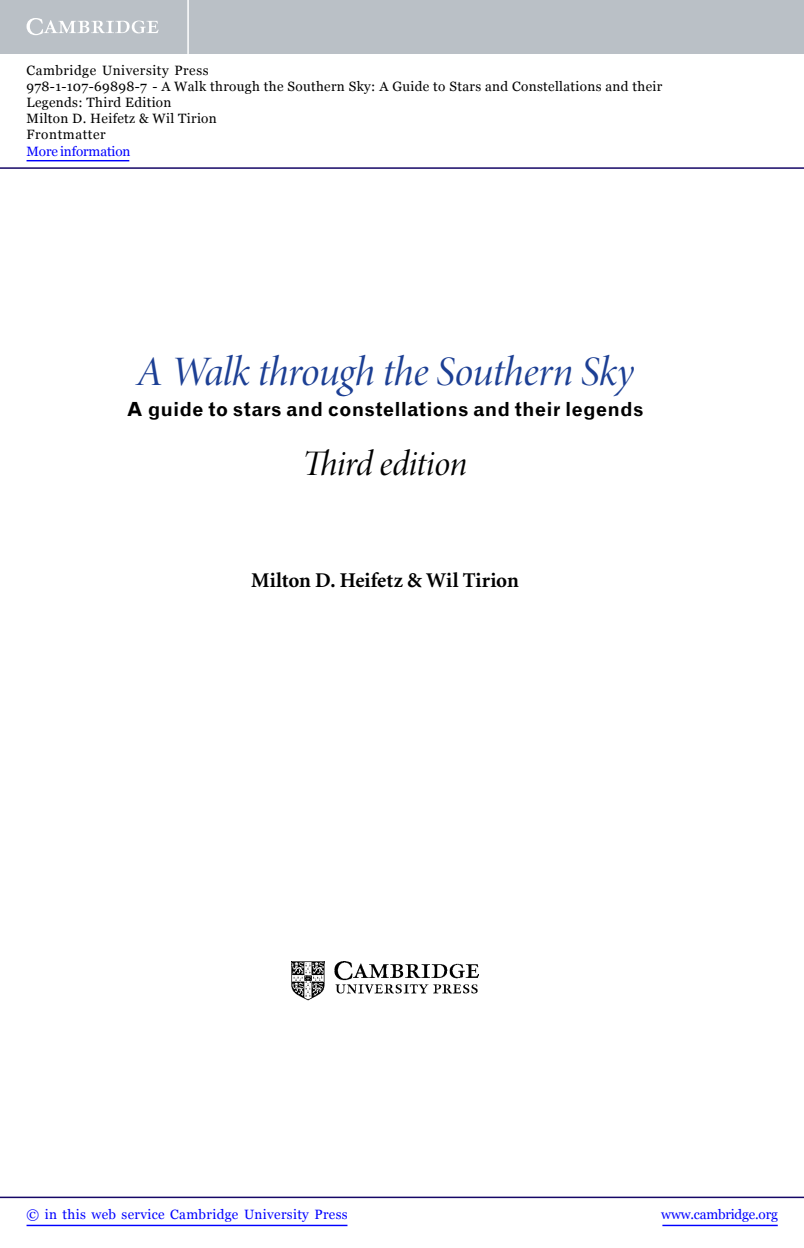
<style>
.page{position:relative;width:804px;height:1248px;background:#fff}
.page>*{position:absolute;margin:0;border:0;box-sizing:border-box;transform-origin:0 0}
.t1{font:42px "Minion Pro It Disp";letter-spacing:-.015em;color:#1c3f94}
.t2{font:36px "Minion Pro It Disp";letter-spacing:-.015em;color:#000}
.t3{font:700 21px "Minion";color:#000}
.t4{font:700 19.5px "Grotesque MT Std";letter-spacing:.005em;color:#000}
.t5{font:13.5px/16.2px "Georgia";letter-spacing:.025em;color:#000}
.t6{font:13.5px "Georgia";letter-spacing:.025em;color:#00f}
.t7{font:13.5px "Georgia";letter-spacing:-.015em;color:#00f}
.t8{font:13.5px "Georgia";letter-spacing:-.01em;color:#00f}
</style>
<div class="page">
<img style="left:291px;top:961px;width:188px;height:40px">
<div style="left:0;top:0;width:804px;height:54px;background:#bac0c6"></div>
<svg style="left:27px;top:18px;width:132px;height:17px"></svg>
<hr style="left:187px;top:0;width:2px;height:54px;background:#fff">
<hr style="left:0;top:167px;width:804px;height:2px;background:#150666">
<hr style="left:662px;top:1225px;width:116px;height:1px;background:#00f">
<hr style="left:0;top:1197px;width:804px;height:1px;background:#150666">
<hr style="left:27px;top:1225px;width:320px;height:1px;background:#00f">
<hr style="left:27px;top:160px;width:102px;height:1px;background:#00f">
<p class="t5" style="left:27px;top:62px;width:637px">Cambridge University Press<br>978-1-107-69898-7 - A Walk through the Southern Sky: A Guide to Stars and Constellations and their Legends: Third Edition<br>Milton D. Heifetz &amp; Wil Tirion<br>Frontmatter</p>
<p class="t8" style="left:27px;top:143px;width:105px">More information</p>
<p class="t1" style="left:136px;top:346px;width:499px">A Walk through the Southern Sky</p>
<p class="t4" style="left:126px;top:397px;width:519px">A guide to stars and constellations and their legends</p>
<p class="t2" style="left:303px;top:442px;width:166px">Third edition</p>
<p class="t3" style="left:251px;top:570px;width:269px">Milton D. Heifetz &amp; Wil Tirion</p>
<p class="t6" style="left:27px;top:1207px;width:323px">© in this web service Cambridge University Press</p>
<p class="t7" style="left:661px;top:1207px;width:118px">www.cambridge.org</p>
</div>
